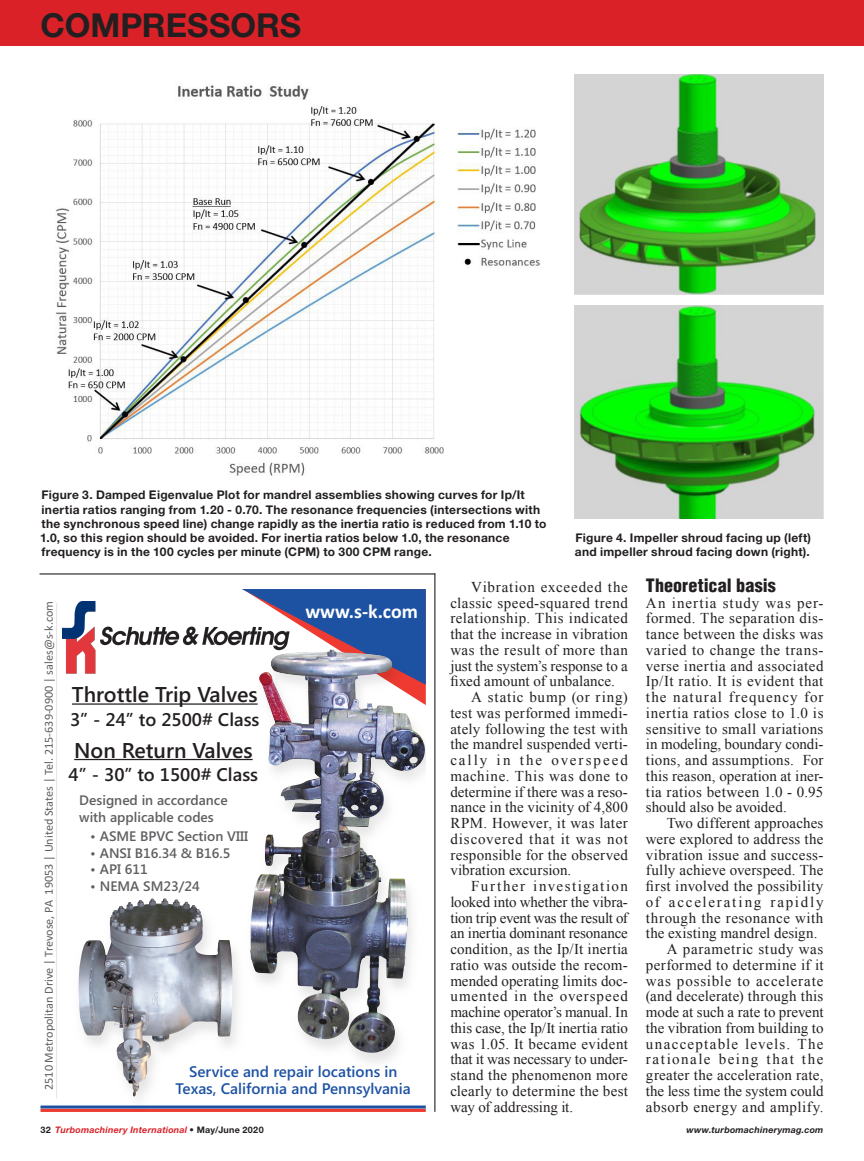
<style>
.page{position:relative;width:864px;height:1161px;background:#fff}
.page>*{position:absolute;margin:0;border:0;box-sizing:border-box;transform-origin:0 0}
.t1{font:700 33px "Helvetica Neue LT Std";color:#231f20}
.t2{font:600 21.45px "Segoe UI";color:#231f20}
.t3{font:700 19.95px "Calibri";color:#fff}
.t4{font:600 18.3px "Segoe UI";color:#231f20}
.Subhead{font:900 condensed 18px "Helvetica LT Std";letter-spacing:.005em;color:#231f20}
.t5{font:600 15.3px/16.8px "Segoe UI";color:#1d52a3;text-align:center}
.Body{font:15px/15.8px "Times New Roman";letter-spacing:.015em;color:#231f20;text-align:justify}
.Body_No_Indent{font:15px/15.8px "Times New Roman";letter-spacing:.01em;color:#231f20;text-align:justify}
.t6{font:600 13.8px/16.5px "Segoe UI";color:#5f5f62}
.t7{font:12.3px "Calibri";color:#5f5f62}
.t8{font:700 12px/14.2px "Helvetica Neue LT Std";letter-spacing:.025em;color:#231f20}
.t9{font:italic 700 9px "Helvetica Neue LT Std";letter-spacing:.02em;color:#da2128}
.t10{font:italic 700 9px "Helvetica Neue LT Std";letter-spacing:.02em;color:#231f20}
.s1{font-style:normal;color:#231f20}
</style>
<div class="page">
<div style="left:0;top:0;width:864px;height:46px;background:#da2128"></div>
<img style="left:55px;top:85px;width:485px;height:391px">
<img style="left:574px;top:305px;width:250px;height:214px">
<img style="left:574px;top:74px;width:250px;height:220px">
<hr style="left:40px;top:573px;width:395px;height:2px;background:#231f20">
<hr style="left:434px;top:573px;width:1px;height:539px;background:#231f20">
<svg style="left:242px;top:589px;width:184px;height:52px"></svg>
<hr style="left:40px;top:1106px;width:386px;height:3px;background:#1d52a3">
<hr style="left:40px;top:1109px;width:386px;height:3px;background:#ee3a30">
<hr style="left:56px;top:603px;width:1px;height:495px;background:#e6e7e9">
<img style="left:239px;top:641px;width:187px;height:421px">
<img style="left:249px;top:651px;width:173px;height:402px">
<img style="left:57px;top:891px;width:204px;height:218px">
<img style="left:78px;top:898px;width:85px;height:199px">
<hr style="left:72px;top:703px;width:186px;height:2px;background:#231f20">
<hr style="left:74px;top:759px;width:179px;height:1px;background:#231f20">
<img style="left:62px;top:602px;width:228px;height:72px">
<h1 class="t1" style="left:40px;top:5px;width:262px">COMPRESSORS</h1>
<p class="t8" style="left:40px;top:488px;width:508px">Figure 3. Damped Eigenvalue Plot for mandrel assemblies showing curves for Ip/It inertia ratios ranging from 1.20 - 0.70. The resonance frequencies (intersections with the synchronous speed line) change rapidly as the inertia ratio is reduced from 1.10 to 1.0, so this region should be avoided. For inertia ratios below 1.0, the resonance frequency is in the 100 cycles per minute (CPM) to 300 CPM range.</p>
<p class="t8" style="left:575px;top:531px;width:238px">Figure 4. Impeller shroud facing up (left) and impeller shroud facing down (right).</p>
<p class="t7" style="left:41px;top:1090px;width:491px;rotate:-90deg">2510 Metropolitan Drive | Trevose, PA 19053 | United States | Tel. 215‐639‐0900 | sales@s‐k.com</p>
<h3 class="t3" style="left:305px;top:598px;width:114px">www.s‐k.com</h3>
<h2 class="t2" style="left:72px;top:679px;width:187px">Throttle Trip Valves</h2>
<p class="t4" style="left:70px;top:707px;width:191px">3” - 24” to 2500# Class</p>
<h2 class="t2" style="left:74px;top:735px;width:180px">Non Return Valves</h2>
<p class="t4" style="left:69px;top:762px;width:191px">4” - 30” to 1500# Class</p>
<p class="t6" style="left:79px;top:792px;width:150px">Designed in accordance with applicable codes</p>
<p class="t6" style="left:90px;top:827px;width:159px">• ASME BPVC Section VIII</p>
<p class="t6" style="left:90px;top:844px;width:142px">• ANSI B16.34 &amp; B16.5</p>
<p class="t6" style="left:90px;top:860px;width:59px">• API 611</p>
<p class="t6" style="left:90px;top:877px;width:111px">• NEMA SM23/24</p>
<p class="t5" style="left:176px;top:1063px;width:237px">Service and repair locations in<br>Texas, California and Pennsylvania</p>
<p class="Body" style="left:450px;top:579px;width:179px;text-indent:21px">Vibration exceeded the classic speed-squared trend relationship. This indicated that the increase in vibration was the result of more than just the system’s response to a fixed amount of unbalance.</p>
<p class="Body" style="left:450px;top:689px;width:179px;text-indent:21px">A static bump (or ring) test was performed immedi&shy;ately following the test with the mandrel suspended verti&shy;cally in the overspeed machine. This was done to determine if there was a reso&shy;nance in the vicinity of 4,800<br>RPM. However, it was later discovered that it was not responsible for the observed vibration excursion.</p>
<p class="Body" style="left:450px;top:878px;width:179px;text-indent:21px">Further investigation looked into whether the vibra&shy;tion trip event was the result of an inertia dominant resonance condition, as the Ip/It inertia ratio was outside the recom&shy;mended operating limits doc&shy;umented in the overspeed machine operator’s manual. In this case, the Ip/It inertia ratio was 1.05. It became evident that it was necessary to under&shy;stand the phenomenon more clearly to determine the best way of addressing it.</p>
<p class="Subhead" style="left:646px;top:574px;width:132px">Theoretical basis</p>
<p class="Body_No_Indent" style="left:646px;top:594px;width:179px">An inertia study was per&shy;formed. The separation dis&shy;tance between the disks was varied to change the trans&shy;verse inertia and associated Ip/It ratio. It is evident that the natural frequency for inertia ratios close to 1.0 is sensitive to small variations in modeling, boundary condi&shy;tions, and assumptions. For this reason, operation at iner&shy;tia ratios between 1.0 - 0.95 should also be avoided.</p>
<p class="Body" style="left:646px;top:815px;width:179px;text-indent:21px">Two different approaches were explored to address the vibration issue and success&shy;fully achieve overspeed. The first involved the possibility of accelerating rapidly through the resonance with the existing mandrel design.</p>
<p class="Body" style="left:646px;top:941px;width:179px;text-indent:21px">A parametric study was performed to determine if it was possible to accelerate (and decelerate) through this mode at such a rate to prevent the vibration from building to unacceptable levels. The rationale being that the greater the acceleration rate, the less time the system could absorb energy and amplify.</p>
<p class="t9" style="left:40px;top:1125px;width:225px"><span class="s1">32</span> Turbomachinery International <span class="s1">• May/June 2020</span></p>
<p class="t10" style="left:686px;top:1125px;width:139px">www.turbomachinerymag.com</p>
</div>
